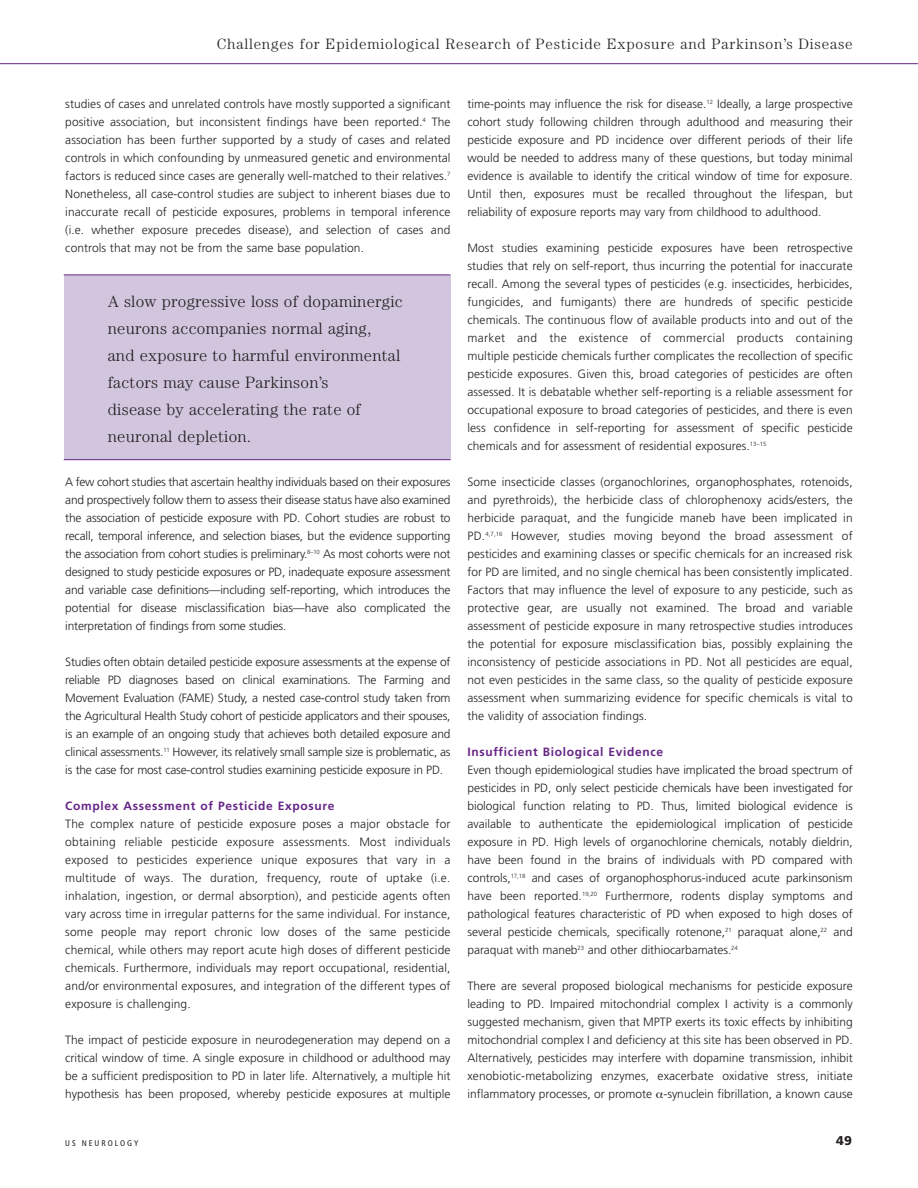
<style>
.page{position:relative;width:918px;height:1188px;background:#fff}
.page>*{position:absolute;margin:0;border:0;box-sizing:border-box;transform-origin:0 0}
.t1{font:300 16.5px/27px "Century";letter-spacing:.015em;color:#231f20}
.t2{font:300 15px "Century";letter-spacing:.05em;color:#231f20}
.t3{font:900 12.75px "Frutiger";color:#231f20}
.t4{font:300 12px/18px "Frutiger";color:#231f20;text-align:justify}
.t5{font:condensed 8.25px "Frutiger";letter-spacing:.24em;color:#231f20}
.s1{font-weight:700;color:#672687}
</style>
<div class="page">
<svg style="left:0;top:63px;width:918px;height:398px"></svg>
<p class="t2" style="left:217px;top:38px;width:637px">Challenges for Epidemiological Research of Pesticide Exposure and Parkinson’s Disease</p>
<p class="t4" style="left:65px;top:96px;width:387px">studies of cases and unrelated controls have mostly supported a significant positive association, but inconsistent findings have been reported.<sup>4</sup> The association has been further supported by a study of cases and related controls in which confounding by unmeasured genetic and environmental factors is reduced since cases are generally well-matched to their relatives.<sup>7<br></sup>Nonetheless, all case-control studies are subject to inherent biases due to inaccurate recall of pesticide exposures, problems in temporal inference (i.e. whether exposure precedes disease), and selection of cases and controls that may not be from the same base population.</p>
<p class="t1" style="left:108px;top:290px;width:297px">A slow progressive loss of dopaminergic neurons accompanies normal aging,<br>and exposure to harmful environmental factors may cause Parkinson’s<br>disease by accelerating the rate of neuronal depletion.</p>
<p class="t4" style="left:65px;top:474px;width:387px">A few cohort studies that ascertain healthy individuals based on their exposures and prospectively follow them to assess their disease status have also examined the association of pesticide exposure with PD. Cohort studies are robust to recall, temporal inference, and selection biases, but the evidence supporting the association from cohort studies is preliminary.<sup>8–10</sup> As most cohorts were not designed to study pesticide exposures or PD, inadequate exposure assessment and variable case definitions—including self-reporting, which introduces the potential for disease misclassification bias—have also complicated the interpretation of findings from some studies.</p>
<p class="t4" style="left:65px;top:654px;width:387px">Studies often obtain detailed pesticide exposure assessments at the expense of reliable PD diagnoses based on clinical examinations. The Farming and Movement Evaluation (FAME) Study, a nested case-control study taken from the Agricultural Health Study cohort of pesticide applicators and their spouses, is an example of an ongoing study that achieves both detailed exposure and clinical assessments.<sup>11</sup> However, its relatively small sample size is problematic, as is the case for most case-control studies examining pesticide exposure in PD.</p>
<p class="t4" style="left:65px;top:798px;width:387px;text-align:left"><span class="s1">Complex Assessment of Pesticide Exposure<br></span>The complex nature of pesticide exposure poses a major obstacle for obtaining reliable pesticide exposure assessments. Most individuals exposed to pesticides experience unique exposures that vary in a multitude of ways. The duration, frequency, route of uptake (i.e. inhalation, ingestion, or dermal absorption), and pesticide agents often vary across time in irregular patterns for the same individual. For instance, some people may report chronic low doses of the same pesticide chemical, while others may report acute high doses of different pesticide chemicals. Furthermore, individuals may report occupational, residential, and/or environmental exposures, and integration of the different types of exposure is challenging.</p>
<p class="t4" style="left:65px;top:1032px;width:387px">The impact of pesticide exposure in neurodegeneration may depend on a critical window of time. A single exposure in childhood or adulthood may be a sufficient predisposition to PD in later life. Alternatively, a multiple hit hypothesis has been proposed, whereby pesticide exposures at multiple</p>
<p class="t4" style="left:468px;top:96px;width:387px">time-points may influence the risk for disease.<sup>12</sup> Ideally, a large prospective cohort study following children through adulthood and measuring their pesticide exposure and PD incidence over different periods of their life would be needed to address many of these questions, but today minimal evidence is available to identify the critical window of time for exposure.<br>Until then, exposures must be recalled throughout the lifespan, but reliability of exposure reports may vary from childhood to adulthood.</p>
<p class="t4" style="left:468px;top:240px;width:387px">Most studies examining pesticide exposures have been retrospective studies that rely on self-report, thus incurring the potential for inaccurate recall. Among the several types of pesticides (e.g. insecticides, herbicides, fungicides, and fumigants) there are hundreds of specific pesticide chemicals. The continuous flow of available products into and out of the market and the existence of commercial products containing multiple pesticide chemicals further complicates the recollection of specific pesticide exposures. Given this, broad categories of pesticides are often assessed. It is debatable whether self-reporting is a reliable assessment for occupational exposure to broad categories of pesticides, and there is even less confidence in self-reporting for assessment of specific pesticide chemicals and for assessment of residential exposures.<sup>13–15</sup></p>
<p class="t4" style="left:468px;top:474px;width:387px">Some insecticide classes (organochlorines, organophosphates, rotenoids, and pyrethroids), the herbicide class of chlorophenoxy acids/esters, the herbicide paraquat, and the fungicide maneb have been implicated in PD.<sup>4,7,16</sup> However, studies moving beyond the broad assessment of pesticides and examining classes or specific chemicals for an increased risk for PD are limited, and no single chemical has been consistently implicated.<br>Factors that may influence the level of exposure to any pesticide, such as protective gear, are usually not examined. The broad and variable assessment of pesticide exposure in many retrospective studies introduces the potential for exposure misclassification bias, possibly explaining the inconsistency of pesticide associations in PD. Not all pesticides are equal, not even pesticides in the same class, so the quality of pesticide exposure assessment when summarizing evidence for specific chemicals is vital to the validity of association findings.</p>
<p class="t4" style="left:467px;top:744px;width:387px;text-align:left"><span class="s1">Insufficient Biological Evidence<br></span>Even though epidemiological studies have implicated the broad spectrum of pesticides in PD, only select pesticide chemicals have been investigated for biological function relating to PD. Thus, limited biological evidence is available to authenticate the epidemiological implication of pesticide exposure in PD. High levels of organochlorine chemicals, notably dieldrin, have been found in the brains of individuals with PD compared with controls,<sup>17,18</sup> and cases of organophosphorus-induced acute parkinsonism have been reported.<sup>19,20</sup> Furthermore, rodents display symptoms and pathological features characteristic of PD when exposed to high doses of several pesticide chemicals, specifically rotenone,<sup>21</sup> paraquat alone,<sup>22</sup> and paraquat with maneb<sup>23</sup> and other dithiocarbamates.<sup>24</sup></p>
<p class="t4" style="left:468px;top:978px;width:387px">There are several proposed biological mechanisms for pesticide exposure leading to PD. Impaired mitochondrial complex I activity is a commonly suggested mechanism, given that MPTP exerts its toxic effects by inhibiting mitochondrial complex I and deficiency at this site has been observed in PD.<br>Alternatively, pesticides may interfere with dopamine transmission, inhibit xenobiotic-metabolizing enzymes, exacerbate oxidative stress, initiate inflammatory processes, or promote -synuclein fibrillation, a known cause</p>
<p class="t5" style="left:65px;top:1140px;width:75px">US NEUROLOGY</p>
<p class="t3" style="left:836px;top:1135px;width:17px">49</p>
</div>
